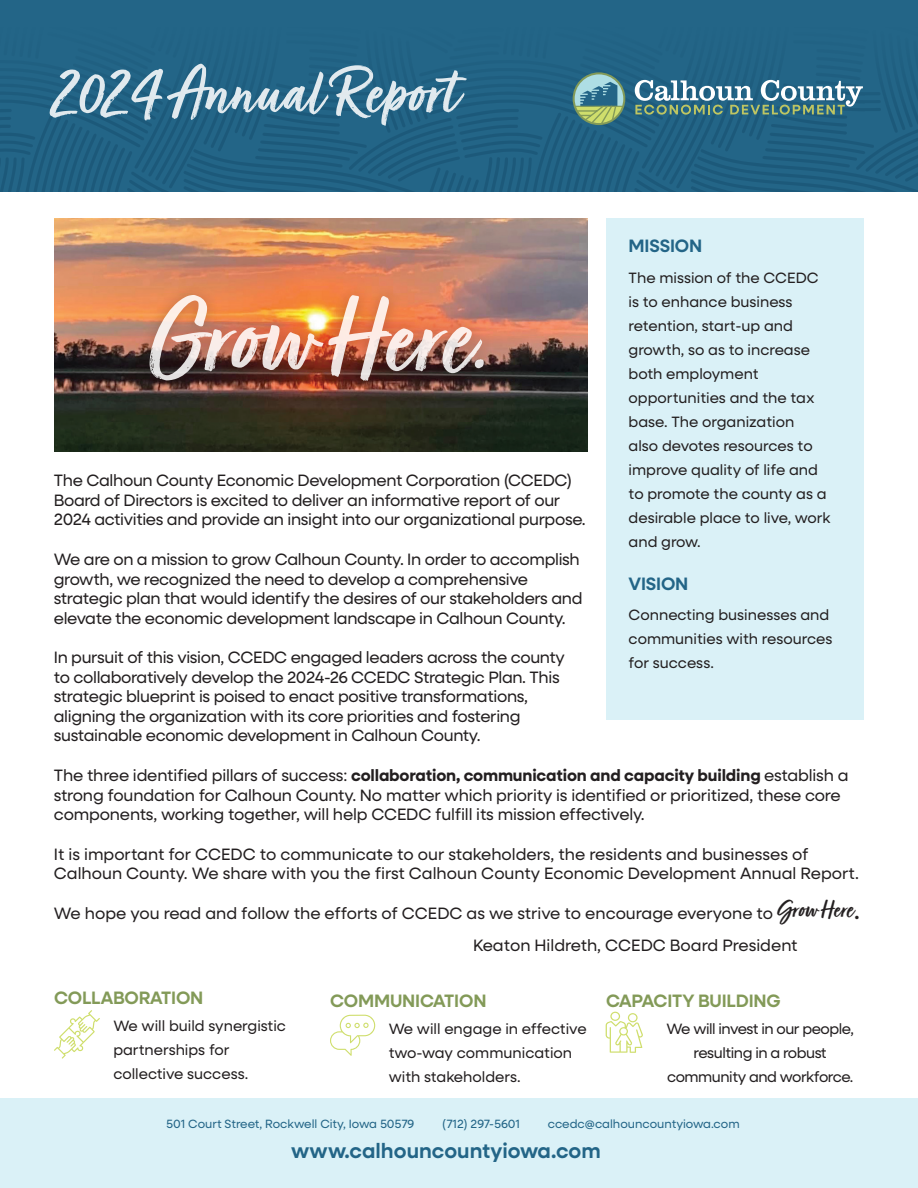
<style>
.page{position:relative;width:918px;height:1188px;background:#fff}
.page>*{position:absolute;margin:0;border:0;box-sizing:border-box;transform-origin:0 0}
.t1{font:118.5px "Turbinado Bold Pro";color:#fff}
.t2{font:72px "Turbinado Bold Pro";color:#fff}
.t3{font:600 21px "Neulis Sans";color:#236587}
.t4{font:600 18px "Neulis Sans";letter-spacing:-.01em;color:#839a58}
.t5{font:600 18px "Neulis Sans";letter-spacing:-.01em;color:#236587}
.t6{font:16.5px/19.5px "Neulis Sans";letter-spacing:-.02em;color:#231f20}
.t7{font:16.5px/19.5px "Neulis Sans";color:#231f20}
.t8{font:15px/24px "Neulis Sans";color:#231f20}
.t9{font:15px/24px "Neulis Sans";letter-spacing:-.03em;color:#231f20;text-align:center}
.t10{font:12px "Neulis Sans";color:#236587}
.s1{font-weight:700}
.s2{font-family:"Turbinado Bold Pro";font-size:27px}
.s3{font-size:27px}
</style>
<div class="page">
<div style="left:606px;top:218px;width:257px;height:501px;background:#daf1f7"></div>
<div style="left:0;top:1098px;width:918px;height:90px;background:#daf1f7"></div>
<svg style="left:0;top:0;width:918px;height:191px;background:#256585"></svg>
<svg style="left:54px;top:1010px;width:46px;height:49px"></svg>
<svg style="left:330px;top:1015px;width:45px;height:41px"></svg>
<svg style="left:606px;top:1012px;width:37px;height:41px"></svg>
<img style="left:54px;top:218px;width:534px;height:233px">
<div style="left:136px;top:282px;width:361px;height:112px;background:#231f20;opacity:.3"></div>
<h2 class="t2" style="left:53px;top:54px;width:407px">2024 Annual Report</h2>
<p class="t5" style="left:629px;top:233px;width:75px">MISSION</p>
<p class="t8" style="left:629px;top:265px;width:204px">The mission of the CCEDC is to enhance business retention, start-up and growth, so as to increase both employment opportunities and the tax base. The organization<br>also devotes resources to improve quality of life and to promote the county as a desirable place to live, work and grow.</p>
<p class="t5" style="left:629px;top:570px;width:61px">VISION</p>
<p class="t8" style="left:629px;top:602px;width:205px">Connecting businesses and communities with resources for success.</p>
<h1 class="t1" style="left:149px;top:274px;width:345px">Grow Here.</h1>
<p class="t6" style="left:54px;top:470px;width:533px">The Calhoun County Economic Development Corporation (CCEDC)<br>Board of Directors is excited to deliver an informative report of our<br>2024 activities and provide an insight into our organizational purpose.</p>
<p class="t6" style="left:54px;top:549px;width:530px">We are on a mission to grow Calhoun County. In order to accomplish growth, we recognized the need to develop a comprehensive strategic plan that would identify the desires of our stakeholders and elevate the economic development landscape in Calhoun County.</p>
<p class="t6" style="left:54px;top:647px;width:513px">In pursuit of this vision, CCEDC engaged leaders across the county to collaboratively develop the 2024-26 CCEDC Strategic Plan. This strategic blueprint is poised to enact positive transformations, aligning the organization with its core priorities and fostering sustainable economic development in Calhoun County.</p>
<p class="t6" style="left:54px;top:765px;width:796px">The three identified pillars of success: <span class="s1">collaboration, communication and capacity building</span> establish a strong foundation for Calhoun County. No matter which priority is identified or prioritized, these core components, working together, will help CCEDC fulfill its mission effectively.</p>
<p class="t7" style="left:54px;top:843px;width:807px">It is important for CCEDC to communicate to our stakeholders, the residents and businesses of<br>Calhoun County. We share with you the first Calhoun County Economic Development Annual Report.</p>
<p class="t7" style="left:54px;top:903px;width:808px">We hope you read and follow the efforts of CCEDC as we strive to encourage everyone to <span class="s2">Grow Here</span><span class="s3">.</span></p>
<p class="t4" style="left:54px;top:984px;width:151px">COLLABORATION</p>
<p class="t8" style="left:113px;top:1013px;width:174px">We will build synergistic partnerships for collective success.</p>
<p class="t7" style="left:473px;top:935px;width:326px">Keaton Hildreth, CCEDC Board President</p>
<p class="t4" style="left:330px;top:987px;width:158px">COMMUNICATION</p>
<p class="t8" style="left:389px;top:1016px;width:199px">We will engage in effective two-way communication with stakeholders.</p>
<p class="t4" style="left:606px;top:987px;width:176px">CAPACITY BUILDING</p>
<p class="t9" style="left:667px;top:1016px;width:189px">We will invest in our people, resulting in a robust community and workforce.</p>
<p class="t10" style="left:166px;top:1116px;width:250px">501 Court Street, Rockwell City, Iowa 50579</p>
<p class="t10" style="left:442px;top:1116px;width:79px">(712) 297-5601</p>
<p class="t10" style="left:548px;top:1116px;width:193px">ccedc@calhouncountyiowa.com</p>
<p class="t3" style="left:291px;top:1136px;width:311px">www.calhouncountyiowa.com</p>
</div>
